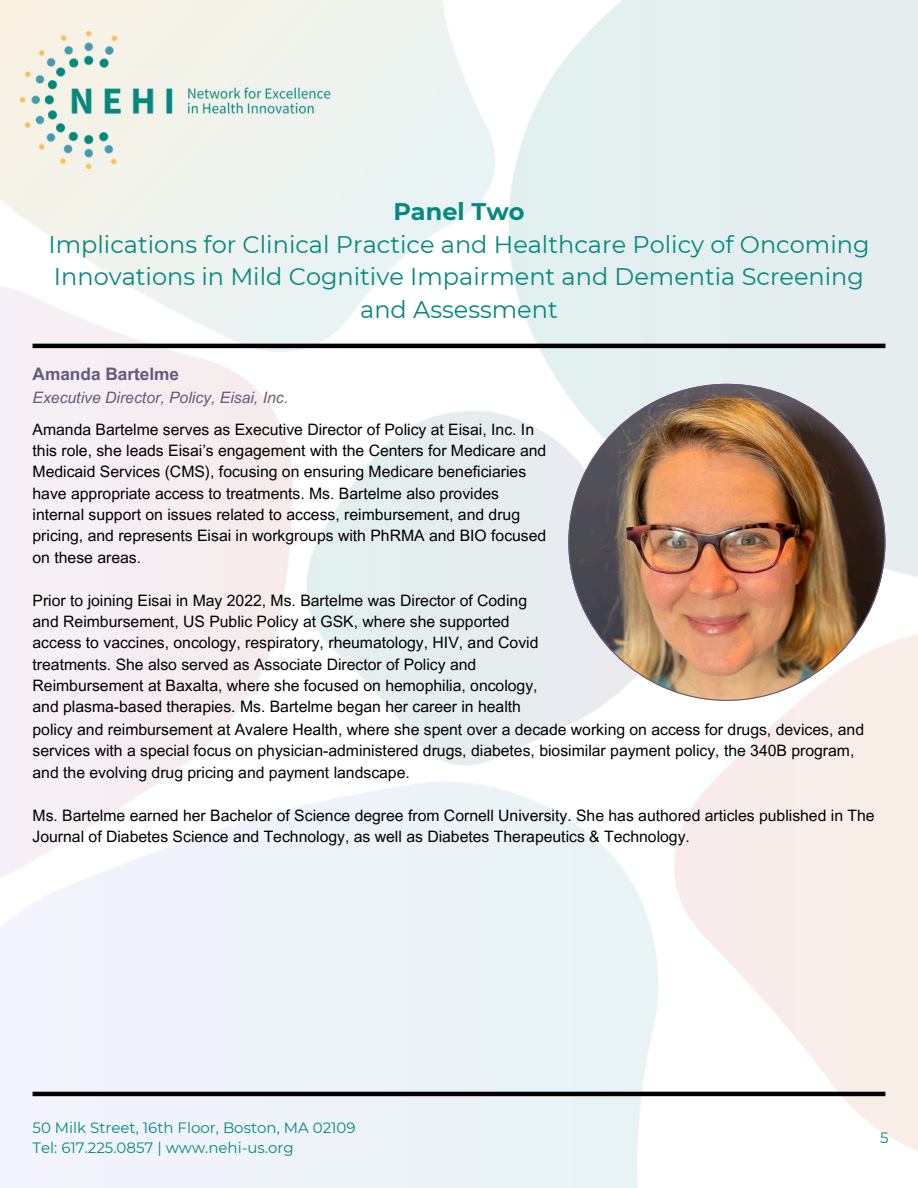
<style>
.page{position:relative;width:918px;height:1188px;background:#fff}
.page>*{position:absolute;margin:0;border:0;box-sizing:border-box;transform-origin:0 0}
.t1{font:24px/32.7px "Montserrat";color:#05887f;text-align:center}
.t2{font:700 17.25px "Arial MT Pro";color:#67597a}
.t3{font:15.75px/21.3px "Arial MT Pro";color:#000}
.t4{font:italic 15.75px "Arial MT Pro";color:#67597a}
.t5{font:15px "Montserrat";color:#05887f}
.s1{font-weight:700}
</style>
<div class="page">
<img style="left:0;top:0;width:353px;height:199px">
<hr style="left:33px;top:344px;width:852px;height:4px;background:#000">
<img style="left:568px;top:384px;width:317px;height:317px">
<hr style="left:33px;top:1092px;width:852px;height:4px;background:#000">
<p class="t1" style="left:48px;top:195px;width:823px"><span class="s1">Panel Two<br></span>Implications for Clinical Practice and Healthcare Policy of Oncoming Innovations in Mild Cognitive Impairment and Dementia Screening and Assessment</p>
<p class="t2" style="left:33px;top:368px;width:148px">Amanda Bartelme</p>
<p class="t4" style="left:33px;top:391px;width:257px">Executive Director, Policy, Eisai, Inc.</p>
<p class="t3" style="left:33px;top:420px;width:515px">Amanda Bartelme serves as Executive Director of Policy at Eisai, Inc. In this role, she leads Eisai’s engagement with the Centers for Medicare and Medicaid Services (CMS), focusing on ensuring Medicare beneficiaries have appropriate access to treatments. Ms. Bartelme also provides internal support on issues related to access, reimbursement, and drug pricing, and represents Eisai in workgroups with PhRMA and BIO focused on these areas.</p>
<p class="t3" style="left:33px;top:591px;width:507px">Prior to joining Eisai in May 2022, Ms. Bartelme was Director of Coding and Reimbursement, US Public Policy at GSK, where she supported access to vaccines, oncology, respiratory, rheumatology, HIV, and Covid treatments. She also served as Associate Director of Policy and Reimbursement at Baxalta, where she focused on hemophilia, oncology, and plasma-based therapies. Ms. Bartelme began her career in health</p>
<p class="t3" style="left:33px;top:721px;width:833px">policy and reimbursement at Avalere Health, where she spent over a decade working on access for drugs, devices, and services with a special focus on physician-administered drugs, diabetes, biosimilar payment policy, the 340B program, and the evolving drug pricing and payment landscape.</p>
<p class="t3" style="left:33px;top:806px;width:844px">Ms. Bartelme earned her Bachelor of Science degree from Cornell University. She has authored articles published in The<br>Journal of Diabetes Science and Technology, as well as Diabetes Therapeutics &amp; Technology.</p>
<p class="t5" style="left:33px;top:1119px;width:325px">50 Milk Street, 16th Floor, Boston, MA 02109</p>
<p class="t5" style="left:33px;top:1139px;width:263px">Tel: 617.225.0857 | www.nehi-us.org</p>
<p class="t5" style="left:880px;top:1129px;width:10px">5</p>
</div>
